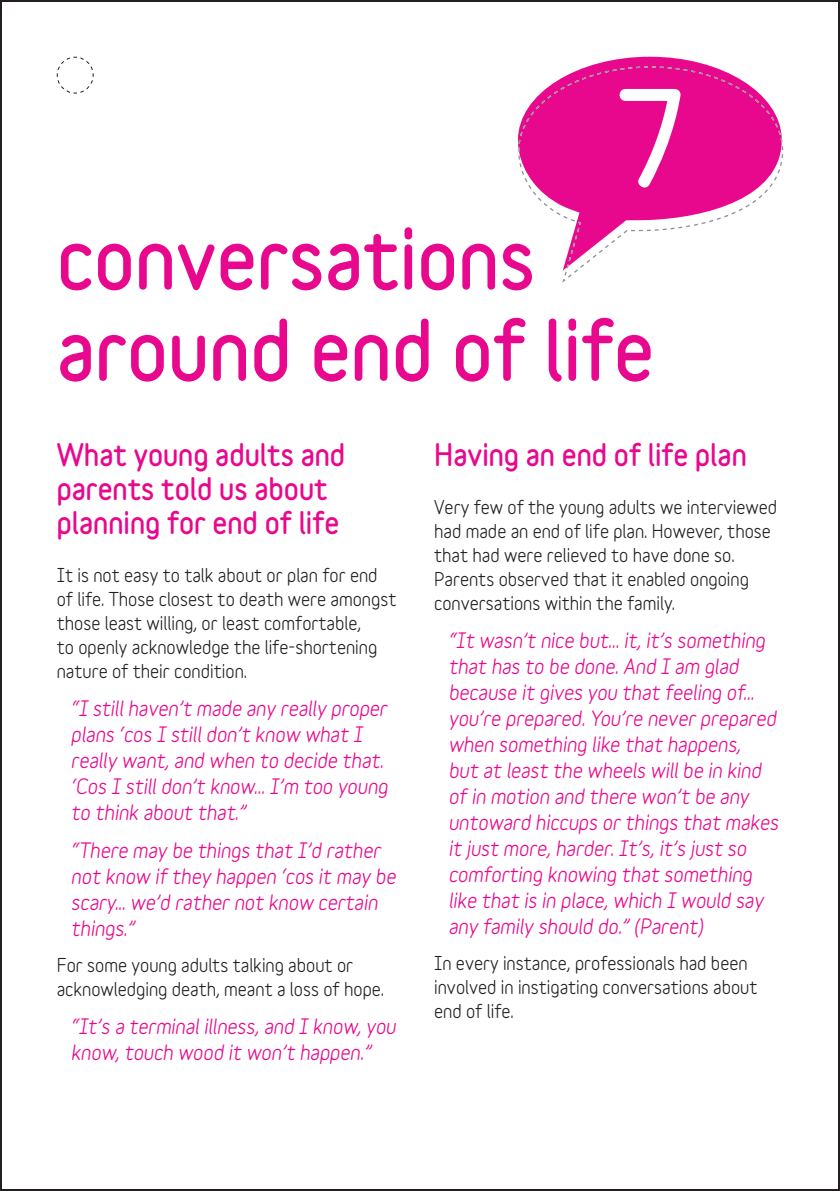
<style>
.page{position:relative;width:840px;height:1191px;background:#fff}
.page>*{position:absolute;margin:0;border:0;box-sizing:border-box;transform-origin:0 0}
.t1{font:900 120px "Variable";color:#fff}
.t2{font:900 76px/91.2px "Variable";color:#e8088d}
.t3{font:900 28px/34px "Variable";color:#e8088d}
.t4{font:italic 700 20px/26px "Variable";color:#e8088d}
.t5{font:700 18px/24px "Variable";color:#231f20}
</style>
<div class="page">
<svg style="left:56px;top:56px;width:38px;height:38px"></svg>
<svg style="left:589px;top:57px;width:121px;height:9px"></svg>
<svg style="left:518px;top:66px;width:264px;height:217px"></svg>
<h1 class="t1" style="left:614px;top:88px;width:74px">7</h1>
<h2 class="t2" style="left:57px;top:220px;width:598px">conversations around end of life</h2>
<h3 class="t3" style="left:57px;top:440px;width:290px">What young adults and parents told us about planning for end of life</h3>
<p class="t5" style="left:57px;top:564px;width:341px">It is not easy to talk about or plan for end of life. Those closest to death were amongst those least willing, or least comfortable,<br>to openly acknowledge the life-shortening nature of their condition.</p>
<p class="t4" style="left:71px;top:696px;width:318px">“I still haven’t made any really proper plans ‘cos I still don’t know what I really want, and when to decide that. ‘Cos I still don’t know... I’m too young to think about that.”</p>
<p class="t4" style="left:71px;top:838px;width:326px">“There may be things that I’d rather not know if they happen ‘cos it may be scary... we’d rather not know certain things.”</p>
<p class="t5" style="left:57px;top:954px;width:328px">For some young adults talking about or acknowledging death, meant a loss of hope.</p>
<p class="t4" style="left:71px;top:1014px;width:326px">“It’s a terminal illness, and I know, you know, touch wood it won’t happen.”</p>
<h3 class="t3" style="left:434px;top:440px;width:314px">Having an end of life plan</h3>
<p class="t5" style="left:434px;top:496px;width:344px">Very few of the young adults we interviewed had made an end of life plan. However, those that had were relieved to have done so.<br>Parents observed that it enabled ongoing conversations within the family.</p>
<p class="t4" style="left:448px;top:628px;width:331px">“It wasn’t nice but... it, it’s something that has to be done. And I am glad because it gives you that feeling of... you’re prepared. You’re never prepared when something like that happens,<br>but at least the wheels will be in kind of in motion and there won’t be any untoward hiccups or things that makes it just more, harder. It’s, it’s just so comforting knowing that something like that is in place, which I would say any family should do.” (Parent)</p>
<p class="t5" style="left:434px;top:952px;width:325px">In every instance, professionals had been involved in instigating conversations about end of life.</p>
</div>
